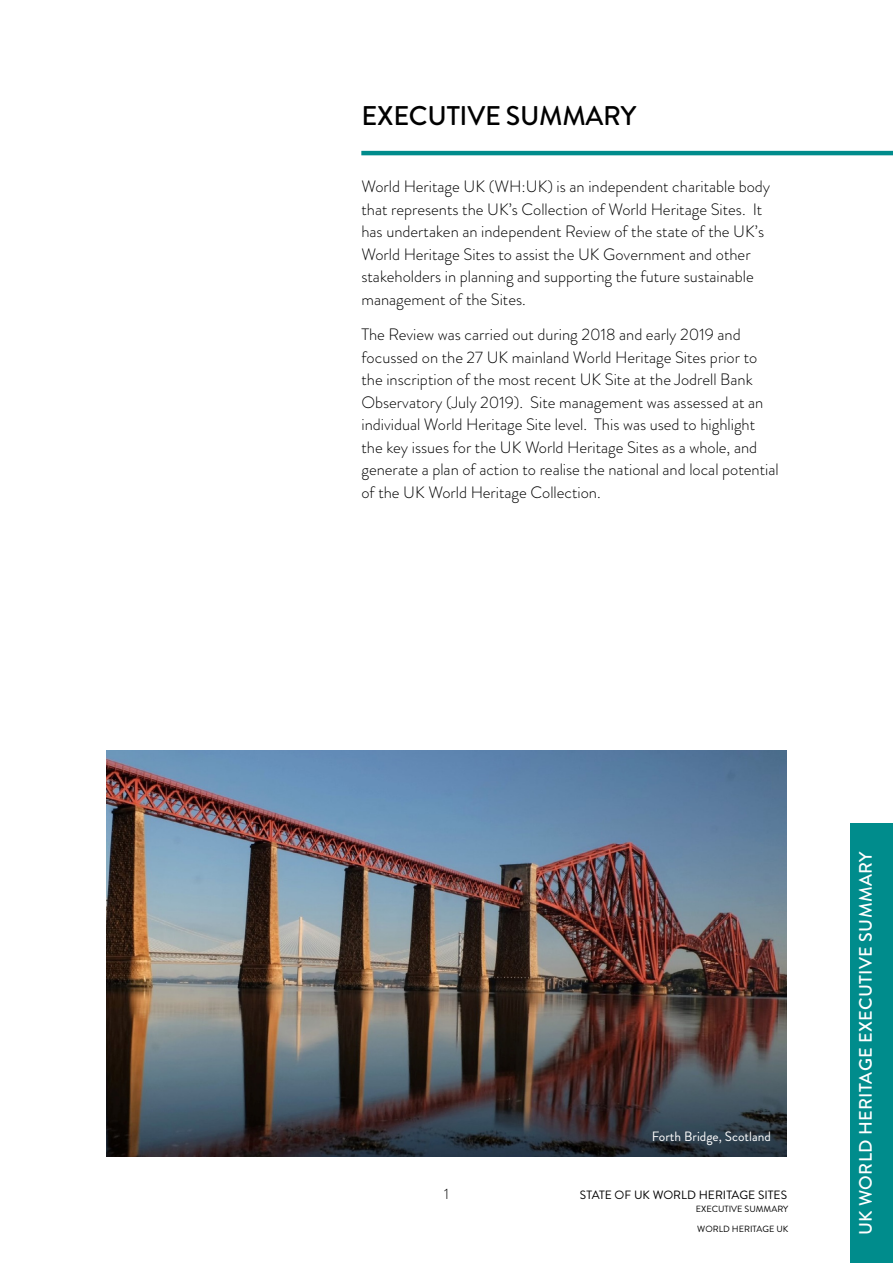
<style>
.page{position:relative;width:893px;height:1263px;background:#fff}
.page>*{position:absolute;margin:0;border:0;box-sizing:border-box;transform-origin:0 0}
.t1{font:500 27px "Brandon Grotesque";letter-spacing:-.01em;color:#000}
.t2{font:500 18px "Brandon Grotesque";letter-spacing:.02em;color:#fff}
.t3{font:300 16.5px/22.5px "Brandon Grotesque";color:#000}
.t4{font:300 15px "Brandon Grotesque";color:#000}
.t5{font:13.5px "Brandon Grotesque";color:#fff}
.t6{font:12px "Brandon Grotesque";color:#000}
.t7{font:9px "Brandon Grotesque";color:#000}
</style>
<div class="page">
<div style="left:850px;top:824px;width:43px;height:439px;background:#008c8c"></div>
<hr style="left:361px;top:151px;width:532px;height:4px;background:#008c8c">
<img style="left:106px;top:750px;width:681px;height:407px">
<h1 class="t1" style="left:362px;top:97px;width:276px">EXECUTIVE SUMMARY</h1>
<p class="t3" style="left:361px;top:175px;width:410px">World Heritage UK (WH:UK) is an independent charitable body that represents the UK’s Collection of World Heritage Sites. It has undertaken an independent Review of the state of the UK’s World Heritage Sites to assist the UK Government and other stakeholders in planning and supporting the future sustainable management of the Sites.</p>
<p class="t3" style="left:361px;top:323px;width:419px">The Review was carried out during 2018 and early 2019 and focussed on the 27 UK mainland World Heritage Sites prior to the inscription of the most recent UK Site at the Jodrell Bank Observatory (July 2019). Site management was assessed at an individual World Heritage Site level. This was used to highlight the key issues for the UK World Heritage Sites as a whole, and generate a plan of action to realise the national and local potential of the UK World Heritage Collection.</p>
<p class="t5" style="left:652px;top:1127px;width:121px">Forth Bridge, Scotland</p>
<p class="t4" style="left:444px;top:1184px;width:6px">1</p>
<p class="t6" style="left:580px;top:1187px;width:209px">STATE OF UK WORLD HERITAGE SITES</p>
<p class="t7" style="left:696px;top:1203px;width:94px">EXECUTIVE SUMMARY</p>
<p class="t7" style="left:697px;top:1222px;width:93px">WORLD HERITAGE UK</p>
<p class="t2" style="left:853px;top:1235px;width:386px;rotate:-90deg">UK WORLD HERITAGE EXECUTIVE SUMMARY</p>
</div>
